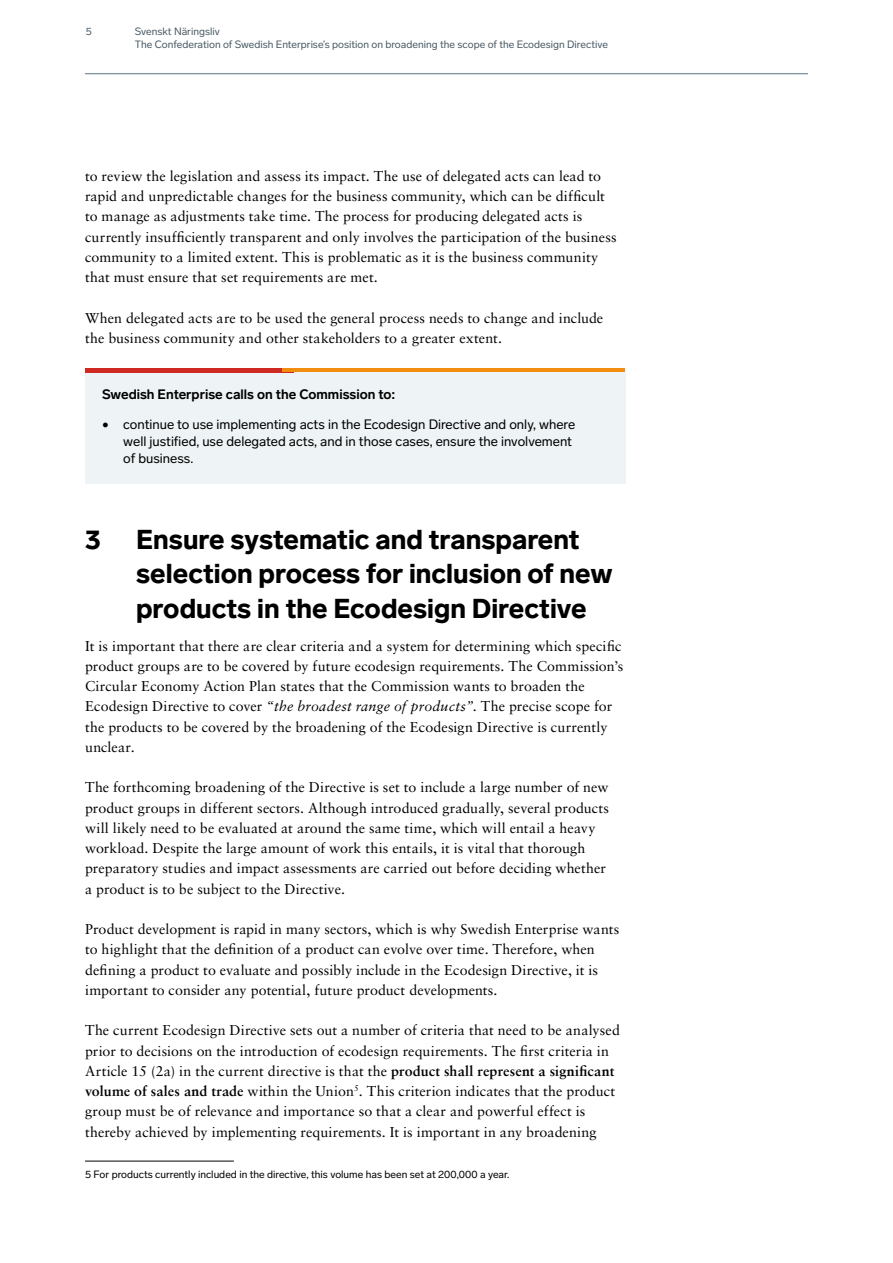
<style>
.page{position:relative;width:893px;height:1263px;background:#fff}
.page>*{position:absolute;margin:0;border:0;box-sizing:border-box;transform-origin:0 0}
.t1{font:900 27px/34.5px "Lab Grotesque";color:#000}
.t2{font:14.25px/20.2px "Sabon LT Std";letter-spacing:.005em;color:#000}
.t3{font:13.5px/17.2px "Lab Grotesque";color:#000}
.t4{font:700 13.5px "Lab Grotesque";color:#000}
.t5{font:10.5px/12.6px "Lab Grotesque";color:#4b5c67}
.t6{font:10.5px "Lab Grotesque";color:#000}
.s1{font-family:"Sabon LT Pro";font-style:italic}
.s2{font-family:"Sabon LT Pro";font-weight:700}
</style>
<div class="page">
<hr style="left:85px;top:73px;width:723px;height:1px;background:#5b7281">
<div style="left:85px;top:371px;width:540px;height:44px;background:#eef3f5"></div>
<div style="left:85px;top:401px;width:540px;height:82px;background:#eef3f5"></div>
<hr style="left:85px;top:1161px;width:149px;height:1px;background:#000">
<hr style="left:85px;top:368px;width:209px;height:4px;background:#ce2a21">
<hr style="left:283px;top:368px;width:342px;height:4px;background:#f28e0f">
<p class="t5" style="left:86px;top:25px;width:8px">5</p>
<p class="t5" style="left:135px;top:25px;width:475px">Svenskt Näringsliv<br>The Confederation of Swedish Enterprise’s position on broadening the scope of the Ecodesign Directive</p>
<p class="t2" style="left:85px;top:166px;width:533px">to review the legislation and assess its impact. The use of delegated acts can lead to rapid and unpredictable changes for the business community, which can be difficult to manage as adjustments take time. The process for producing delegated acts is currently insufficiently transparent and only involves the participation of the business community to a limited extent. This is problematic as it is the business community that must ensure that set requirements are met.</p>
<p class="t2" style="left:85px;top:307px;width:520px">When delegated acts are to be used the general process needs to change and include the business community and other stakeholders to a greater extent.</p>
<p class="t4" style="left:102px;top:386px;width:295px">Swedish Enterprise calls on the Commission to:</p>
<p class="t3" style="left:123px;top:415px;width:453px;text-indent:-21px">• continue to use implementing acts in the Ecodesign Directive and only, where well justified, use delegated acts, and in those cases, ensure the involvement of business.</p>
<h1 class="t1" style="left:85px;top:522px;width:17px">3</h1>
<h1 class="t1" style="left:136px;top:522px;width:478px">Ensure systematic and transparent selection process for inclusion of new products in the Ecodesign Directive</h1>
<p class="t2" style="left:85px;top:635px;width:540px">It is important that there are clear criteria and a system for determining which specific product groups are to be covered by future ecodesign requirements. The Commission’s Circular Economy Action Plan states that the Commission wants to broaden the Ecodesign Directive to cover <span class="s1">“the broadest range of products”</span>. The precise scope for the products to be covered by the broadening of the Ecodesign Directive is currently unclear.</p>
<p class="t2" style="left:85px;top:777px;width:526px">The forthcoming broadening of the Directive is set to include a large number of new product groups in different sectors. Although introduced gradually, several products will likely need to be evaluated at around the same time, which will entail a heavy workload. Despite the large amount of work this entails, it is vital that thorough preparatory studies and impact assessments are carried out before deciding whether a product is to be subject to the Directive.</p>
<p class="t2" style="left:85px;top:919px;width:536px">Product development is rapid in many sectors, which is why Swedish Enterprise wants to highlight that the definition of a product can evolve over time. Therefore, when defining a product to evaluate and possibly include in the Ecodesign Directive, it is important to consider any potential, future product developments.</p>
<p class="t2" style="left:85px;top:1020px;width:536px">The current Ecodesign Directive sets out a number of criteria that need to be analysed prior to decisions on the introduction of ecodesign requirements. The first criteria in Article 15 (2a) in the current directive is that the <span class="s2">product shall represent a significant volume of sales and trade</span> within the Union<sup>5</sup>. This criterion indicates that the product group must be of relevance and importance so that a clear and powerful effect is thereby achieved by implementing requirements. It is important in any broadening</p>
<p class="t6" style="left:85px;top:1168px;width:426px">5 For products currently included in the directive, this volume has been set at 200,000 a year.</p>
</div>
